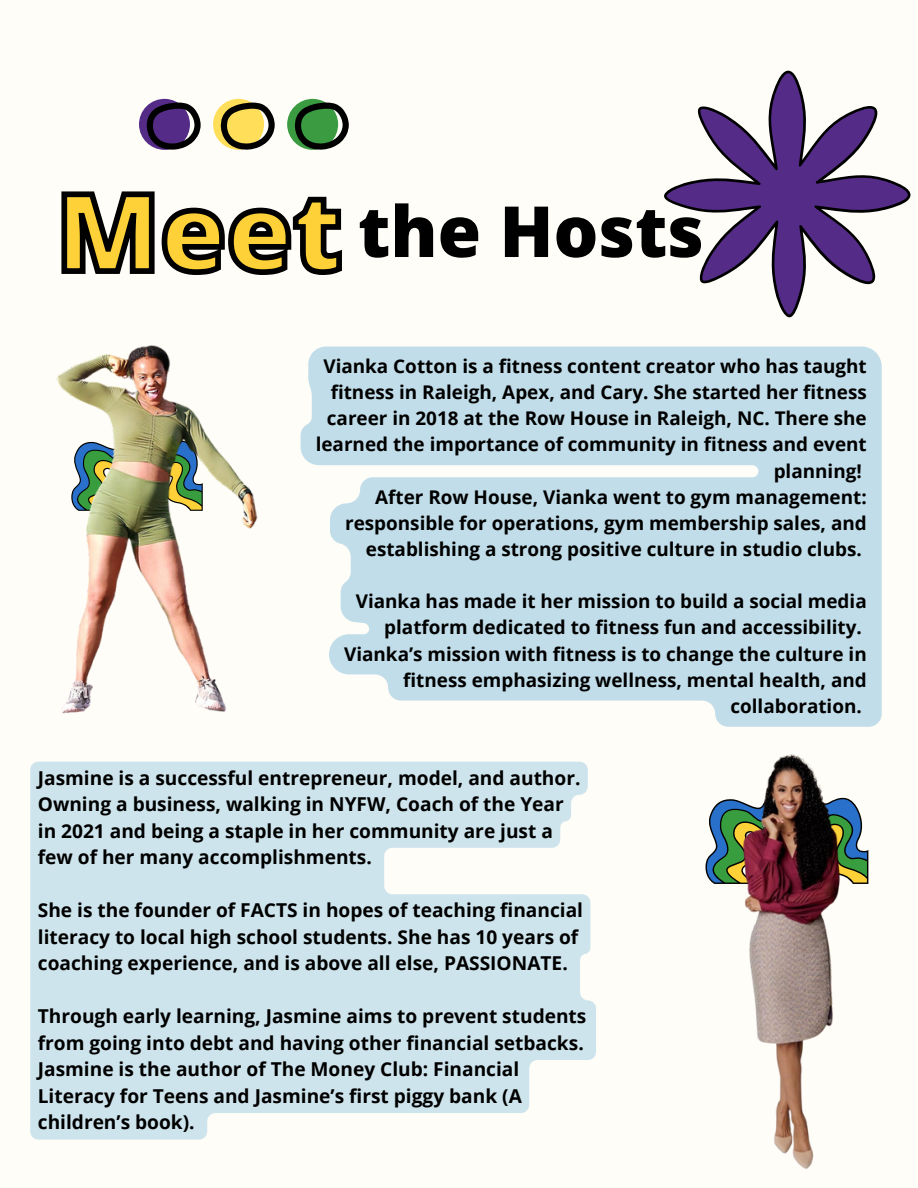
<style>
.page{position:relative;width:918px;height:1188px;background:#fffdf8}
.page>*{position:absolute;margin:0;border:0;box-sizing:border-box;transform-origin:0 0}
.t1{font:800 107.55px "Open Sans";color:#fdd137}
.t2{font:800 70.5px "Open Sans";color:#000}
.t3{font:700 19.2px/26.5px "Open Sans";color:#000}
.t4{font:700 18.9px/26.1px "Open Sans";color:#000;text-align:right}
</style>
<div class="page">
<svg style="left:664px;top:71px;width:247px;height:246px"></svg>
<svg style="left:139px;top:98px;width:62px;height:52px"></svg>
<svg style="left:213px;top:98px;width:62px;height:52px"></svg>
<svg style="left:287px;top:98px;width:62px;height:52px"></svg>
<img style="left:705px;top:754px;width:164px;height:415px">
<img style="left:37px;top:345px;width:362px;height:417px">
<svg style="left:61px;top:191px;width:281px;height:84px"></svg>
<svg style="left:301px;top:346px;width:581px;height:381px;background:#c8e1ea"></svg>
<svg style="left:30px;top:762px;width:566px;height:378px;background:#d4e7ed"></svg>
<p class="t1" style="left:56px;top:156px;width:288px">Meet</p>
<p class="t2" style="left:358px;top:182px;width:347px">the Hosts</p>
<p class="t4" style="left:316px;top:352px;width:553px">Vianka Cotton is a fitness content creator who has taught fitness in Raleigh, Apex, and Cary. She started her fitness career in 2018 at the Row House in Raleigh, NC. There she learned the importance of community in fitness and event planning!</p>
<p class="t4" style="left:345px;top:483px;width:523px">After Row House, Vianka went to gym management: responsible for operations, gym membership sales, and establishing a strong positive culture in studio clubs.</p>
<p class="t4" style="left:356px;top:588px;width:513px">Vianka has made it her mission to build a social media platform dedicated to fitness fun and accessibility.</p>
<p class="t4" style="left:344px;top:640px;width:524px">Vianka’s mission with fitness is to change the culture in fitness emphasizing wellness, mental health, and collaboration.</p>
<p class="t3" style="left:38px;top:764px;width:544px">Jasmine is a successful entrepreneur, model, and author.<br>Owning a business, walking in NYFW, Coach of the Year in 2021 and being a staple in her community are just a few of her many accomplishments.</p>
<p class="t3" style="left:38px;top:896px;width:547px">She is the founder of FACTS in hopes of teaching financial literacy to local high school students. She has 10 years of coaching experience, and is above all else, PASSIONATE.</p>
<p class="t3" style="left:38px;top:1003px;width:550px">Through early learning, Jasmine aims to prevent students from going into debt and having other financial setbacks.</p>
<p class="t3" style="left:38px;top:1056px;width:486px">Jasmine is the author of The Money Club: Financial<br>Literacy for Teens and Jasmine’s first piggy bank (A children’s book).</p>
</div>
